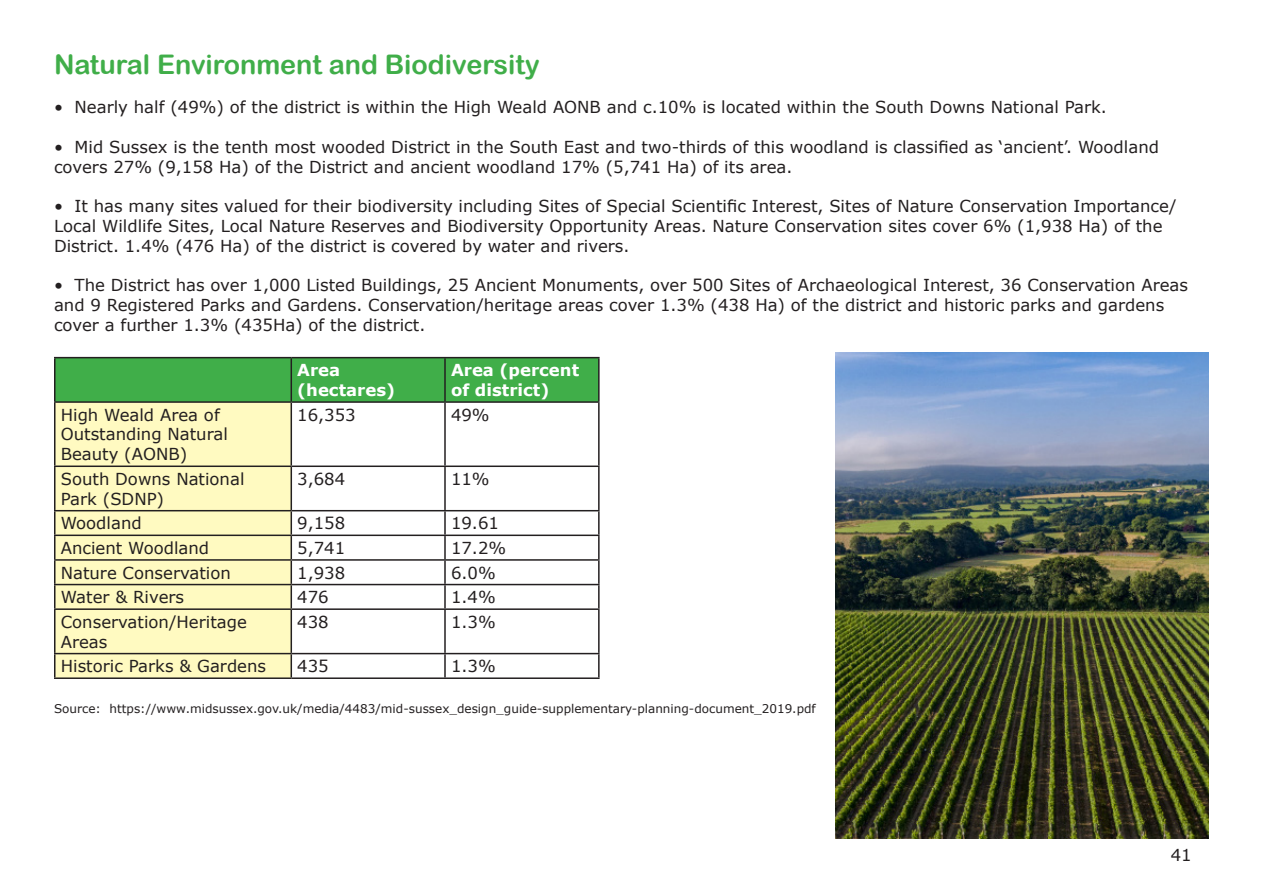
<style>
.page{position:relative;width:1263px;height:893px;background:#fff}
.page>*{position:absolute;margin:0;border:0;box-sizing:border-box;transform-origin:0 0}
.t1{font:27px "Arial Rounded MT Bold";color:#40ae49}
.t2{font:16.5px/19.8px "Verdana";color:#231f20}
.t3{font:700 16.5px/19.8px "Verdana";color:#fff}
.t4{font:12px "Verdana";color:#231f20}
</style>
<div class="page">
<div style="left:56px;top:358px;width:542px;height:43px;background:#40ae49"></div>
<div style="left:56px;top:403px;width:235px;height:274px;background:#fffac1"></div>
<hr style="left:54px;top:357px;width:237px;height:1px;background:#231f20">
<hr style="left:54px;top:358px;width:2px;height:43px;background:#231f20">
<hr style="left:291px;top:357px;width:154px;height:1px;background:#231f20">
<hr style="left:291px;top:358px;width:1px;height:43px;background:#231f20">
<hr style="left:445px;top:357px;width:155px;height:1px;background:#231f20">
<hr style="left:444px;top:358px;width:2px;height:43px;background:#231f20">
<hr style="left:598px;top:358px;width:2px;height:43px;background:#231f20">
<hr style="left:54px;top:401px;width:237px;height:2px;background:#231f20">
<hr style="left:54px;top:403px;width:2px;height:62px;background:#231f20">
<hr style="left:291px;top:401px;width:154px;height:2px;background:#231f20">
<hr style="left:291px;top:403px;width:1px;height:62px;background:#231f20">
<hr style="left:445px;top:401px;width:155px;height:2px;background:#231f20">
<hr style="left:444px;top:403px;width:2px;height:62px;background:#231f20">
<hr style="left:598px;top:403px;width:2px;height:62px;background:#231f20">
<hr style="left:54px;top:465px;width:237px;height:2px;background:#231f20">
<hr style="left:54px;top:467px;width:2px;height:43px;background:#231f20">
<hr style="left:291px;top:465px;width:154px;height:2px;background:#231f20">
<hr style="left:291px;top:467px;width:1px;height:43px;background:#231f20">
<hr style="left:445px;top:465px;width:155px;height:2px;background:#231f20">
<hr style="left:444px;top:467px;width:2px;height:43px;background:#231f20">
<hr style="left:598px;top:467px;width:2px;height:43px;background:#231f20">
<hr style="left:54px;top:510px;width:237px;height:1px;background:#231f20">
<hr style="left:54px;top:511px;width:2px;height:24px;background:#231f20">
<hr style="left:291px;top:510px;width:154px;height:1px;background:#231f20">
<hr style="left:445px;top:510px;width:155px;height:1px;background:#231f20">
<hr style="left:444px;top:511px;width:2px;height:24px;background:#231f20">
<hr style="left:598px;top:511px;width:2px;height:24px;background:#231f20">
<hr style="left:54px;top:535px;width:237px;height:1px;background:#231f20">
<hr style="left:54px;top:536px;width:2px;height:23px;background:#231f20">
<hr style="left:291px;top:535px;width:154px;height:1px;background:#231f20">
<hr style="left:445px;top:535px;width:155px;height:1px;background:#231f20">
<hr style="left:444px;top:536px;width:2px;height:23px;background:#231f20">
<hr style="left:598px;top:536px;width:2px;height:23px;background:#231f20">
<hr style="left:54px;top:559px;width:237px;height:2px;background:#231f20">
<hr style="left:54px;top:561px;width:2px;height:23px;background:#231f20">
<hr style="left:291px;top:559px;width:154px;height:2px;background:#231f20">
<hr style="left:445px;top:559px;width:155px;height:2px;background:#231f20">
<hr style="left:444px;top:561px;width:2px;height:23px;background:#231f20">
<hr style="left:598px;top:561px;width:2px;height:23px;background:#231f20">
<hr style="left:54px;top:584px;width:237px;height:1px;background:#231f20">
<hr style="left:54px;top:585px;width:2px;height:23px;background:#231f20">
<hr style="left:291px;top:584px;width:154px;height:1px;background:#231f20">
<svg style="left:291px;top:511px;width:1px;height:97px"></svg>
<hr style="left:445px;top:584px;width:155px;height:1px;background:#231f20">
<hr style="left:444px;top:585px;width:2px;height:23px;background:#231f20">
<hr style="left:598px;top:585px;width:2px;height:23px;background:#231f20">
<hr style="left:54px;top:608px;width:237px;height:2px;background:#231f20">
<hr style="left:54px;top:610px;width:2px;height:43px;background:#231f20">
<hr style="left:291px;top:608px;width:154px;height:2px;background:#231f20">
<hr style="left:291px;top:610px;width:1px;height:43px;background:#231f20">
<hr style="left:445px;top:608px;width:155px;height:2px;background:#231f20">
<hr style="left:444px;top:610px;width:2px;height:43px;background:#231f20">
<hr style="left:598px;top:610px;width:2px;height:43px;background:#231f20">
<hr style="left:54px;top:653px;width:237px;height:1px;background:#231f20">
<hr style="left:54px;top:654px;width:2px;height:23px;background:#231f20">
<hr style="left:291px;top:653px;width:154px;height:1px;background:#231f20">
<svg style="left:291px;top:654px;width:1px;height:23px"></svg>
<hr style="left:445px;top:653px;width:155px;height:1px;background:#231f20">
<hr style="left:444px;top:654px;width:2px;height:23px;background:#231f20">
<hr style="left:598px;top:654px;width:2px;height:23px;background:#231f20">
<hr style="left:54px;top:677px;width:237px;height:2px;background:#231f20">
<hr style="left:291px;top:677px;width:154px;height:2px;background:#231f20">
<hr style="left:445px;top:677px;width:155px;height:2px;background:#231f20">
<img style="left:836px;top:353px;width:373px;height:486px">
<p class="t1" style="left:54px;top:48px;width:487px">Natural Environment and Biodiversity</p>
<p class="t2" style="left:54px;top:97px;width:1054px">• Nearly half (49%) of the district is within the High Weald AONB and c.10% is located within the South Downs National Park.</p>
<p class="t2" style="left:54px;top:137px;width:1106px">• Mid Sussex is the tenth most wooded District in the South East and two-thirds of this woodland is classified as ‘ancient’. Woodland covers 27% (9,158 Ha) of the District and ancient woodland 17% (5,741 Ha) of its area.</p>
<p class="t2" style="left:54px;top:196px;width:1124px">• It has many sites valued for their biodiversity including Sites of Special Scientific Interest, Sites of Nature Conservation Importance/<br>Local Wildlife Sites, Local Nature Reserves and Biodiversity Opportunity Areas. Nature Conservation sites cover 6% (1,938 Ha) of the<br>District. 1.4% (476 Ha) of the district is covered by water and rivers.</p>
<p class="t2" style="left:54px;top:275px;width:1135px">• The District has over 1,000 Listed Buildings, 25 Ancient Monuments, over 500 Sites of Archaeological Interest, 36 Conservation Areas and 9 Registered Parks and Gardens. Conservation/heritage areas cover 1.3% (438 Ha) of the district and historic parks and gardens cover a further 1.3% (435Ha) of the district.</p>
<p class="t3" style="left:297px;top:360px;width:44px">Area</p>
<p class="t3" style="left:297px;top:380px;width:99px">(hectares)</p>
<p class="t3" style="left:451px;top:360px;width:130px">Area (percent of district)</p>
<p class="t2" style="left:61px;top:405px;width:161px">High Weald Area of</p>
<p class="t2" style="left:61px;top:424px;width:169px">Outstanding Natural</p>
<p class="t2" style="left:61px;top:444px;width:128px">Beauty (AONB)</p>
<p class="t2" style="left:297px;top:405px;width:60px">16,353</p>
<p class="t2" style="left:451px;top:405px;width:40px">49%</p>
<p class="t2" style="left:61px;top:469px;width:185px">South Downs National<br>Park (SDNP)</p>
<p class="t2" style="left:297px;top:469px;width:49px">3,684</p>
<p class="t2" style="left:451px;top:469px;width:40px">11%</p>
<p class="t2" style="left:61px;top:513px;width:82px">Woodland</p>
<p class="t2" style="left:297px;top:513px;width:49px">9,158</p>
<p class="t2" style="left:451px;top:513px;width:49px">19.61</p>
<p class="t2" style="left:61px;top:538px;width:150px">Ancient Woodland</p>
<p class="t2" style="left:297px;top:538px;width:49px">5,741</p>
<p class="t2" style="left:451px;top:538px;width:57px">17.2%</p>
<p class="t2" style="left:61px;top:562px;width:172px">Nature Conservation</p>
<p class="t2" style="left:297px;top:562px;width:49px">1,938</p>
<p class="t2" style="left:451px;top:562px;width:46px">6.0%</p>
<p class="t2" style="left:61px;top:587px;width:125px">Water &amp; Rivers</p>
<p class="t2" style="left:297px;top:587px;width:33px">476</p>
<p class="t2" style="left:451px;top:587px;width:46px">1.4%</p>
<p class="t2" style="left:61px;top:612px;width:188px">Conservation/Heritage<br>Areas</p>
<p class="t2" style="left:297px;top:612px;width:33px">438</p>
<p class="t2" style="left:451px;top:612px;width:46px">1.3%</p>
<p class="t2" style="left:61px;top:656px;width:207px">Historic Parks &amp; Gardens</p>
<p class="t2" style="left:297px;top:656px;width:33px">435</p>
<p class="t2" style="left:451px;top:656px;width:46px">1.3%</p>
<p class="t4" style="left:54px;top:700px;width:763px">Source: https://www.midsussex.gov.uk/media/4483/mid-sussex_design_guide-supplementary-planning-document_2019.pdf</p>
<p class="t2" style="left:1171px;top:845px;width:22px">41</p>
</div>
